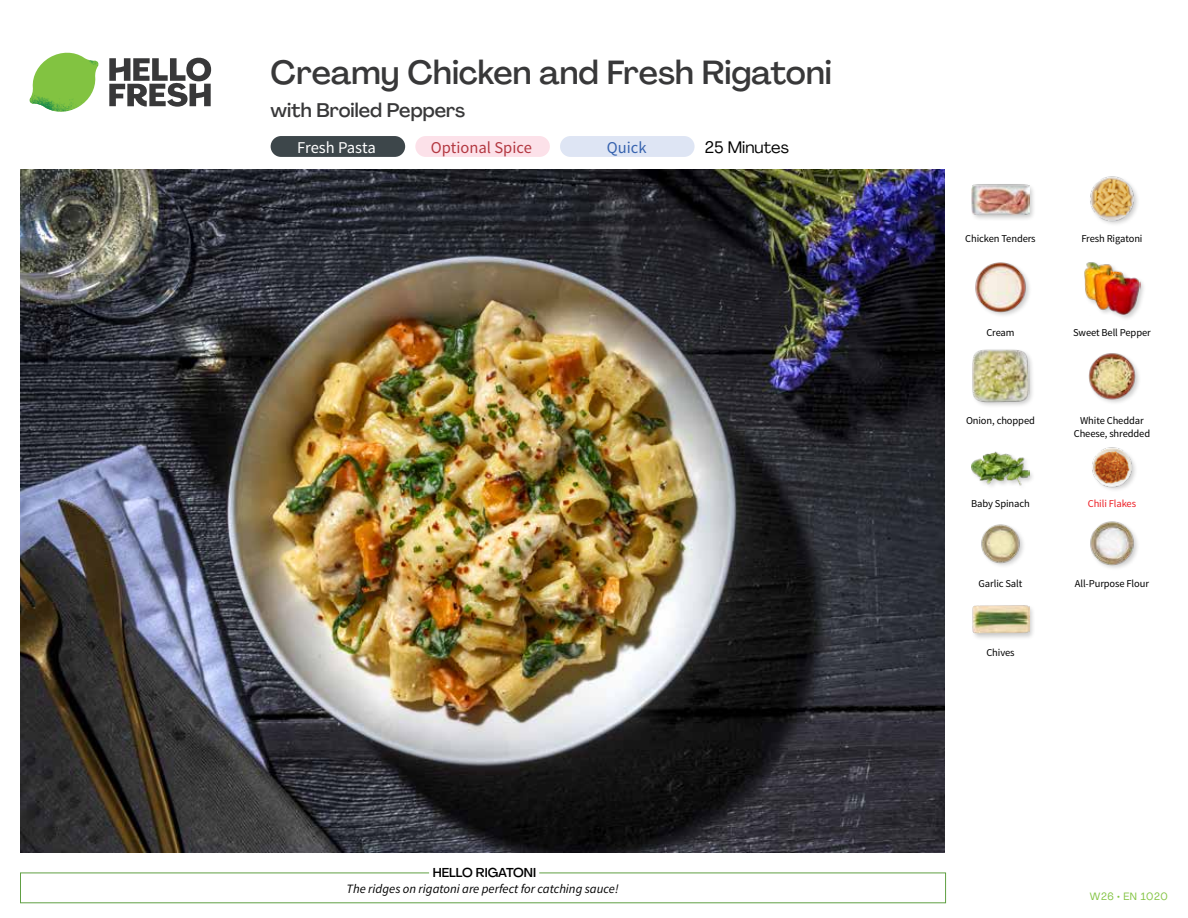
<style>
.page{position:relative;width:1188px;height:918px;background:#fff}
.page>*{position:absolute;margin:0;border:0;box-sizing:border-box;transform-origin:0 0}
.t1{font:500 33px "Agrandir";color:#383839}
.t2{font:500 19.5px "Agrandir";color:#383839}
.t3{font:16.5px "Source Sans Pro";color:#b33841}
.t4{font:16.5px "Source Sans Pro";letter-spacing:-.005em;color:#fff}
.t5{font:16.5px "Agrandir";color:#000}
.t6{font:16.5px "Source Sans Pro";color:#3763af}
.t7{font:italic 12.75px "Source Sans Pro";color:#000}
.t8{font:500 12.75px "Agrandir";color:#000}
.t9{font:10.5px/13.5px "Source Sans Pro";letter-spacing:-.01em;color:#000;text-align:center}
.t10{font:10.5px "Source Sans Pro";letter-spacing:-.01em;color:#ed1d24}
.t11{font:10.5px "Agrandir";letter-spacing:.05em;color:#82c341}
</style>
<div class="page">
<svg style="left:109px;top:57px;width:102px;height:50px"></svg>
<svg style="left:34px;top:53px;width:62px;height:40px"></svg>
<img style="left:67px;top:53px;width:32px;height:26px">
<img style="left:33px;top:75px;width:59px;height:11px">
<img style="left:29px;top:79px;width:61px;height:33px">
<img style="left:65px;top:86px;width:27px;height:25px">
<div style="left:20px;top:873px;width:926px;height:30px;border:1px solid #609f43"></div>
<div style="left:429px;top:865px;width:110px;height:15px;background:#fff"></div>
<img style="left:21px;top:170px;width:924px;height:682px">
<div style="left:560px;top:136px;width:135px;height:21px;background:#dee5f4;border-radius:10px"></div>
<div style="left:271px;top:136px;width:134px;height:21px;background:#3d464a;border-radius:10px"></div>
<div style="left:415px;top:136px;width:135px;height:21px;background:#fce1e9;border-radius:10px"></div>
<div style="left:972px;top:604px;width:63px;height:37px;background:#000;opacity:.2"></div>
<img style="left:972px;top:604px;width:57px;height:37px">
<img style="left:1090px;top:521px;width:48px;height:47px">
<img style="left:981px;top:524px;width:43px;height:42px">
<img style="left:1092px;top:447px;width:44px;height:43px">
<div style="left:970px;top:451px;width:66px;height:41px;background:#000;opacity:.2"></div>
<img style="left:972px;top:451px;width:57px;height:41px">
<img style="left:1088px;top:353px;width:51px;height:50px">
<div style="left:971px;top:348px;width:64px;height:61px;background:#000;opacity:.2"></div>
<img style="left:972px;top:348px;width:57px;height:57px">
<div style="left:1083px;top:261px;width:63px;height:61px;background:#000;opacity:.2"></div>
<img style="left:1083px;top:261px;width:58px;height:55px">
<img style="left:975px;top:262px;width:54px;height:54px">
<img style="left:1090px;top:176px;width:48px;height:48px">
<div style="left:970px;top:183px;width:66px;height:38px;background:#000;opacity:.2"></div>
<img style="left:972px;top:183px;width:57px;height:38px">
<h1 class="t1" style="left:271px;top:52px;width:563px">Creamy Chicken and Fresh Rigatoni</h1>
<h2 class="t2" style="left:271px;top:98px;width:196px">with Broiled Peppers</h2>
<h3 class="t4" style="left:297px;top:137px;width:80px">Fresh Pasta</h3>
<h3 class="t3" style="left:431px;top:137px;width:103px">Optional Spice</h3>
<h3 class="t5" style="left:705px;top:137px;width:86px">25 Minutes</h3>
<h3 class="t6" style="left:607px;top:137px;width:41px">Quick</h3>
<p class="t8" style="left:433px;top:864px;width:105px">HELLO RIGATONI</p>
<p class="t7" style="left:347px;top:881px;width:274px">The ridges on rigatoni are perfect for catching sauce!</p>
<p class="t9" style="left:965px;top:232px;width:72px">Chicken Tenders</p>
<p class="t9" style="left:1081px;top:232px;width:63px">Fresh Rigatoni</p>
<p class="t9" style="left:986px;top:326px;width:30px">Cream</p>
<p class="t9" style="left:1073px;top:326px;width:79px">Sweet Bell Pepper</p>
<p class="t9" style="left:966px;top:414px;width:70px">Onion, chopped</p>
<p class="t9" style="left:1074px;top:414px;width:78px">White Cheddar<br>Cheese, shredded</p>
<p class="t9" style="left:971px;top:497px;width:60px">Baby Spinach</p>
<p class="t10" style="left:1088px;top:497px;width:50px">Chili Flakes</p>
<p class="t9" style="left:979px;top:576px;width:45px">Garlic Salt</p>
<p class="t9" style="left:1075px;top:576px;width:76px">All-Purpose Flour</p>
<p class="t9" style="left:986px;top:646px;width:30px">Chives</p>
<p class="t11" style="left:1090px;top:890px;width:79px">W26 • EN 1020</p>
</div>
